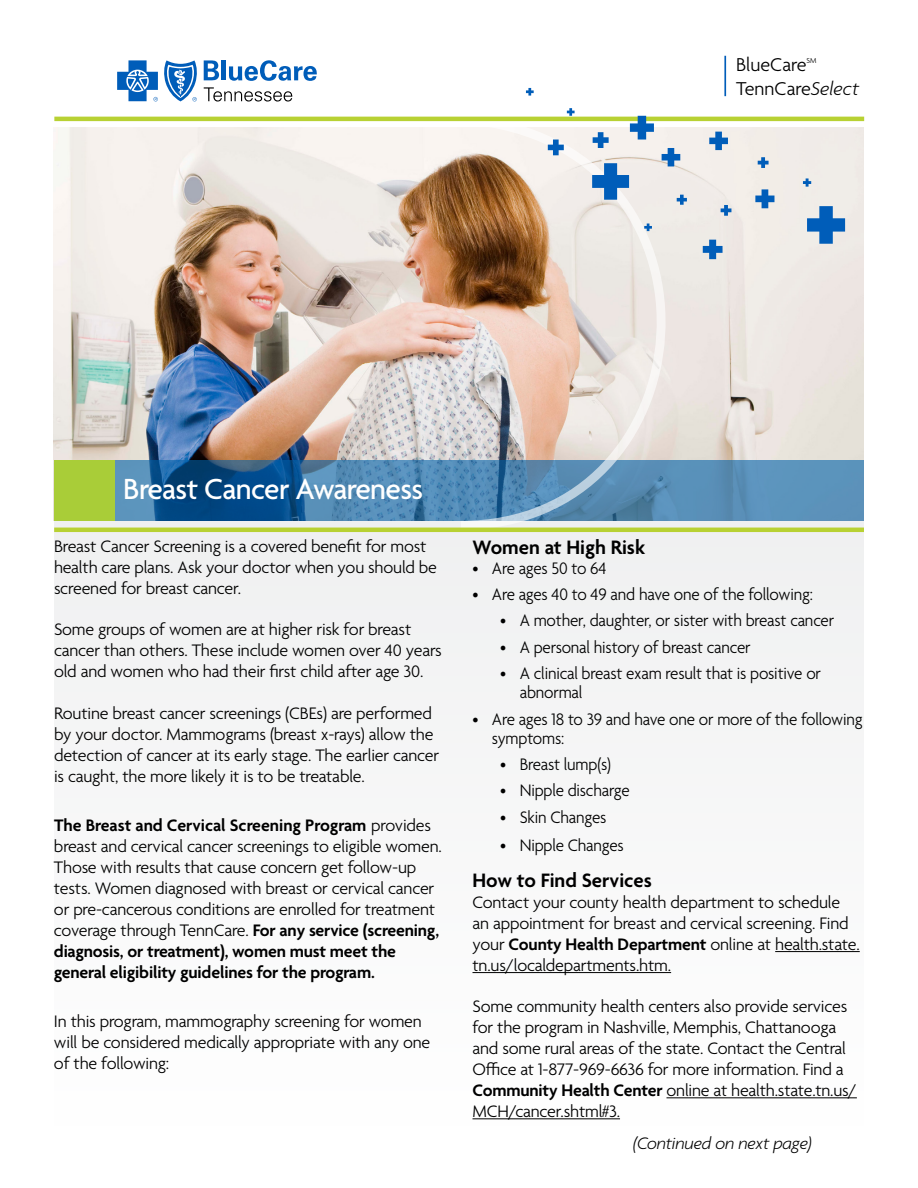
<style>
.page{position:relative;width:918px;height:1188px;background:#fff}
.page>*{position:absolute;margin:0;border:0;box-sizing:border-box;transform-origin:0 0}
.t1{font:500 31.5px "Agenda";letter-spacing:-.02em;color:#fff}
.t2{font:600 21px "Agenda";color:#000}
.t3{font:300 20.1px "Agenda";color:#000}
.t4{font:300 18px/21px "Agenda";letter-spacing:-.01em;color:#000}
.t5{font:300 18px/19.5px "Agenda";letter-spacing:-.01em;color:#000;scale:.95 1}
.t6{font:italic 300 18px "Agenda";letter-spacing:-.01em;color:#000}
.t7{font:300 7.8px "Agenda";color:#000}
.s1{font-style:italic}
.s2{font-weight:600}
</style>
<div class="page">
<div style="left:54px;top:128px;width:810px;height:998px;background:#f7f7f7"></div>
<img style="left:54px;top:128px;width:810px;height:332px">
<hr style="left:775px;top:951px;width:85px;height:1px;background:#000">
<hr style="left:472px;top:972px;width:199px;height:1px;background:#000">
<hr style="left:667px;top:1098px;width:190px;height:1px;background:#000">
<hr style="left:472px;top:1119px;width:148px;height:1px;background:#000">
<svg style="left:114px;top:460px;width:750px;height:60px;background:#407ba8"></svg>
<div style="left:54px;top:460px;width:60px;height:60px;background:#a9cd38"></div>
<svg style="left:117px;top:60px;width:80px;height:41px"></svg>
<svg style="left:204px;top:60px;width:15px;height:20px"></svg>
<hr style="left:222px;top:60px;width:4px;height:20px;background:#005db9">
<svg style="left:229px;top:60px;width:88px;height:21px"></svg>
<svg style="left:204px;top:87px;width:88px;height:15px"></svg>
<hr style="left:724px;top:56px;width:2px;height:40px;background:#005db9">
<svg style="left:452px;top:111px;width:227px;height:417px"></svg>
<hr style="left:54px;top:528px;width:810px;height:4px;background:#b8d133">
<hr style="left:54px;top:117px;width:810px;height:4px;background:#b8d133">
<svg style="left:644px;top:224px;width:8px;height:7px"></svg>
<svg style="left:709px;top:132px;width:19px;height:18px"></svg>
<svg style="left:593px;top:132px;width:16px;height:16px"></svg>
<svg style="left:592px;top:163px;width:37px;height:37px"></svg>
<svg style="left:803px;top:178px;width:8px;height:9px"></svg>
<svg style="left:755px;top:189px;width:19px;height:19px"></svg>
<svg style="left:703px;top:240px;width:20px;height:19px"></svg>
<svg style="left:807px;top:206px;width:38px;height:38px"></svg>
<svg style="left:721px;top:205px;width:10px;height:11px"></svg>
<svg style="left:758px;top:157px;width:11px;height:11px"></svg>
<svg style="left:677px;top:195px;width:10px;height:10px"></svg>
<svg style="left:662px;top:148px;width:18px;height:18px"></svg>
<svg style="left:630px;top:116px;width:24px;height:24px"></svg>
<svg style="left:548px;top:140px;width:16px;height:15px"></svg>
<svg style="left:567px;top:108px;width:8px;height:8px"></svg>
<svg style="left:526px;top:88px;width:8px;height:8px"></svg>
<p class="t3" style="left:736px;top:54px;width:72px">BlueCare</p>
<p class="t7" style="left:807px;top:56px;width:11px">SM</p>
<p class="t3" style="left:736px;top:78px;width:125px">TennCare<span class="s1">Select</span></p>
<h1 class="t1" style="left:123px;top:472px;width:301px">Breast Cancer Awareness</h1>
<p class="t4" style="left:54px;top:537px;width:385px">Breast Cancer Screening is a covered benefit for most health care plans. Ask your doctor when you should be screened for breast cancer.</p>
<p class="t4" style="left:54px;top:620px;width:389px">Some groups of women are at higher risk for breast cancer than others. These include women over 40 years old and women who had their first child after age 30.</p>
<p class="t4" style="left:54px;top:704px;width:387px">Routine breast cancer screenings (CBEs) are performed by your doctor. Mammograms (breast x-rays) allow the detection of cancer at its early stage. The earlier cancer is caught, the more likely it is to be treatable.</p>
<p class="t4" style="left:54px;top:816px;width:389px"><span class="s2">The Breast and Cervical Screening Program</span> provides breast and cervical cancer screenings to eligible women.<br>Those with results that cause concern get follow-up tests. Women diagnosed with breast or cervical cancer or pre-cancerous conditions are enrolled for treatment coverage through TennCare. <span class="s2">For any service (screening, diagnosis, or treatment), women must meet the general eligibility guidelines for the program.</span></p>
<p class="t4" style="left:54px;top:1012px;width:378px">In this program, mammography screening for women will be considered medically appropriate with any one of the following:</p>
<p class="t2" style="left:472px;top:536px;width:174px">Women at High Risk</p>
<p class="t5" style="left:472px;top:559px;width:143px">• Are ages 50 to 64</p>
<p class="t5" style="left:472px;top:586px;width:360px">• Are ages 40 to 49 and have one of the following:</p>
<p class="t5" style="left:500px;top:612px;width:353px">• A mother, daughter, or sister with breast cancer</p>
<p class="t5" style="left:500px;top:638px;width:265px">• A personal history of breast cancer</p>
<p class="t5" style="left:520px;top:664px;width:319px;text-indent:-19px">• A clinical breast exam result that is positive or abnormal</p>
<p class="t5" style="left:492px;top:710px;width:392px;text-indent:-19px">• Are ages 18 to 39 and have one or more of the following symptoms:</p>
<p class="t5" style="left:500px;top:756px;width:118px">• Breast lump(s)</p>
<p class="t5" style="left:500px;top:782px;width:138px">• Nipple discharge</p>
<p class="t5" style="left:500px;top:808px;width:113px">• Skin Changes</p>
<p class="t5" style="left:500px;top:837px;width:132px">• Nipple Changes</p>
<p class="t2" style="left:472px;top:869px;width:181px">How to Find Services</p>
<p class="t4" style="left:472px;top:893px;width:389px">Contact your county health department to schedule an appointment for breast and cervical screening. Find your <span class="s2">County Health Department</span> online at health.state. tn.us/localdepartments.htm.</p>
<p class="t4" style="left:472px;top:997px;width:386px">Some community health centers also provide services for the program in Nashville, Memphis, Chattanooga and some rural areas of the state. Contact the Central Office at 1-877-969-6636 for more information. Find a <span class="s2">Community Health Center</span> online at health.state.tn.us/ MCH/cancer.shtml#3.</p>
<p class="t6" style="left:633px;top:1133px;width:180px">(Continued on next page)</p>
</div>
